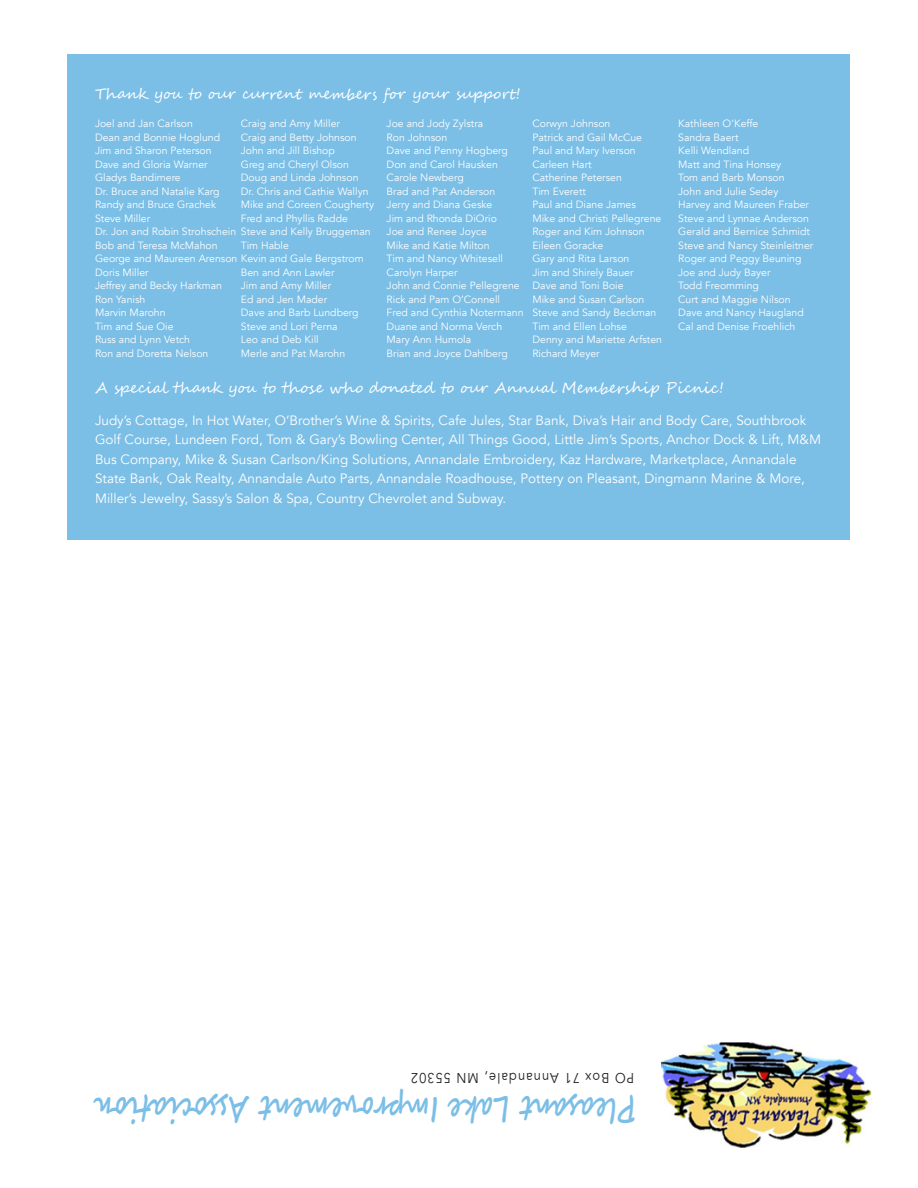
<style>
.page{position:relative;width:918px;height:1188px;background:#fff}
.page>*{position:absolute;margin:0;border:0;box-sizing:border-box;transform-origin:0 0}
.t1{font:700 35.7px "Segoe Script";letter-spacing:.01em;color:#7bbee6;scale:.7 1}
.t2{font:15px "Segoe Script";color:#fff}
.t3{font:14.25px "Avenir";letter-spacing:.08em;color:#231f20;scale:.9 1}
.t4{font:13.5px/19.5px "Avenir";color:#fff}
.t5{font:10.5px "Avenir";color:#fff}
</style>
<div class="page">
<img style="left:661px;top:1043px;width:210px;height:105px">
<div style="left:68px;top:54px;width:782px;height:486px;background:#7bbee6"></div>
<p class="t2" style="left:95px;top:82px;width:427px">Thank you to our current members for your support!</p>
<p class="t5" style="left:95px;top:117px;width:99px">Joel and Jan Carlson</p>
<p class="t5" style="left:95px;top:131px;width:127px">Dean and Bonnie Hoglund</p>
<p class="t5" style="left:95px;top:144px;width:118px">Jim and Sharon Peterson</p>
<p class="t5" style="left:95px;top:158px;width:114px">Dave and Gloria Warner</p>
<p class="t5" style="left:95px;top:171px;width:87px">Gladys Bandimere</p>
<p class="t5" style="left:95px;top:185px;width:126px">Dr. Bruce and Natalie Karg</p>
<p class="t5" style="left:95px;top:198px;width:123px">Randy and Bruce Grachek</p>
<p class="t5" style="left:95px;top:212px;width:57px">Steve Miller</p>
<p class="t5" style="left:95px;top:225px;width:277px">Dr. Jon and Robin Strohschein Steve and Kelly Bruggeman</p>
<p class="t5" style="left:95px;top:239px;width:124px">Bob and Teresa McMahon</p>
<p class="t5" style="left:95px;top:252px;width:270px">George and Maureen Arenson Kevin and Gale Bergstrom</p>
<p class="t5" style="left:95px;top:266px;width:55px">Doris Miller</p>
<p class="t5" style="left:95px;top:279px;width:129px">Jeffrey and Becky Harkman</p>
<p class="t5" style="left:95px;top:293px;width:52px">Ron Yanish</p>
<p class="t5" style="left:95px;top:306px;width:72px">Marvin Marohn</p>
<p class="t5" style="left:95px;top:320px;width:80px">Tim and Sue Oie</p>
<p class="t5" style="left:95px;top:333px;width:97px">Russ and Lynn Vetch</p>
<p class="t5" style="left:95px;top:347px;width:115px">Ron and Doretta Nelson</p>
<p class="t5" style="left:241px;top:117px;width:101px">Craig and Amy Miller</p>
<p class="t5" style="left:241px;top:131px;width:117px">Craig and Betty Johnson</p>
<p class="t5" style="left:241px;top:144px;width:96px">John and Jill Bishop</p>
<p class="t5" style="left:241px;top:158px;width:110px">Greg and Cheryl Olson</p>
<p class="t5" style="left:241px;top:171px;width:119px">Doug and Linda Johnson</p>
<p class="t5" style="left:241px;top:185px;width:129px">Dr. Chris and Cathie Wallyn</p>
<p class="t5" style="left:241px;top:198px;width:135px">Mike and Coreen Cougherty</p>
<p class="t5" style="left:241px;top:212px;width:109px">Fred and Phyllis Radde</p>
<p class="t5" style="left:241px;top:239px;width:50px">Tim Hable</p>
<p class="t5" style="left:241px;top:266px;width:95px">Ben and Ann Lawler</p>
<p class="t5" style="left:241px;top:279px;width:92px">Jim and Amy Miller</p>
<p class="t5" style="left:241px;top:293px;width:88px">Ed and Jen Mader</p>
<p class="t5" style="left:241px;top:306px;width:119px">Dave and Barb Lundberg</p>
<p class="t5" style="left:241px;top:320px;width:98px">Steve and Lori Perna</p>
<p class="t5" style="left:241px;top:333px;width:79px">Leo and Deb Kill</p>
<p class="t5" style="left:241px;top:347px;width:106px">Merle and Pat Marohn</p>
<p class="t5" style="left:387px;top:117px;width:98px">Joe and Jody Zylstra</p>
<p class="t5" style="left:387px;top:131px;width:62px">Ron Johnson</p>
<p class="t5" style="left:387px;top:144px;width:123px">Dave and Penny Hogberg</p>
<p class="t5" style="left:387px;top:158px;width:113px">Don and Carol Hausken</p>
<p class="t5" style="left:387px;top:171px;width:79px">Carole Newberg</p>
<p class="t5" style="left:387px;top:185px;width:110px">Brad and Pat Anderson</p>
<p class="t5" style="left:387px;top:198px;width:107px">Jerry and Diana Geske</p>
<p class="t5" style="left:387px;top:212px;width:112px">Jim and Rhonda DiOrio</p>
<p class="t5" style="left:387px;top:225px;width:102px">Joe and Renee Joyce</p>
<p class="t5" style="left:387px;top:239px;width:105px">Mike and Katie Milton</p>
<p class="t5" style="left:387px;top:252px;width:118px">Tim and Nancy Whitesell</p>
<p class="t5" style="left:387px;top:266px;width:72px">Carolyn Harper</p>
<p class="t5" style="left:387px;top:279px;width:135px">John and Connie Pellegrene</p>
<p class="t5" style="left:387px;top:293px;width:115px">Rick and Pam O’Connell</p>
<p class="t5" style="left:387px;top:306px;width:138px">Fred and Cynthia Notermann</p>
<p class="t5" style="left:387px;top:320px;width:117px">Duane and Norma Verch</p>
<p class="t5" style="left:387px;top:333px;width:86px">Mary Ann Humola</p>
<p class="t5" style="left:387px;top:347px;width:123px">Brian and Joyce Dahlberg</p>
<p class="t5" style="left:532px;top:117px;width:80px">Corwyn Johnson</p>
<p class="t5" style="left:532px;top:131px;width:111px">Patrick and Gail McCue</p>
<p class="t5" style="left:532px;top:144px;width:105px">Paul and Mary Iverson</p>
<p class="t5" style="left:532px;top:158px;width:61px">Carleen Hart</p>
<p class="t5" style="left:532px;top:171px;width:91px">Catherine Petersen</p>
<p class="t5" style="left:532px;top:185px;width:55px">Tim Everett</p>
<p class="t5" style="left:532px;top:198px;width:105px">Paul and Diane James</p>
<p class="t5" style="left:532px;top:212px;width:130px">Mike and Christi Pellegrene</p>
<p class="t5" style="left:532px;top:225px;width:114px">Roger and Kim Johnson</p>
<p class="t5" style="left:532px;top:239px;width:72px">Eileen Goracke</p>
<p class="t5" style="left:532px;top:252px;width:99px">Gary and Rita Larson</p>
<p class="t5" style="left:532px;top:266px;width:103px">Jim and Shirely Bauer</p>
<p class="t5" style="left:532px;top:279px;width:93px">Dave and Toni Boie</p>
<p class="t5" style="left:532px;top:293px;width:114px">Mike and Susan Carlson</p>
<p class="t5" style="left:532px;top:306px;width:125px">Steve and Sandy Beckman</p>
<p class="t5" style="left:532px;top:320px;width:96px">Tim and Ellen Lohse</p>
<p class="t5" style="left:532px;top:333px;width:131px">Denny and Mariette Arfsten</p>
<p class="t5" style="left:532px;top:347px;width:69px">Richard Meyer</p>
<p class="t5" style="left:678px;top:117px;width:82px">Kathleen O’Keffe</p>
<p class="t5" style="left:678px;top:131px;width:62px">Sandra Baert</p>
<p class="t5" style="left:678px;top:144px;width:72px">Kelli Wendland</p>
<p class="t5" style="left:678px;top:158px;width:105px">Matt and Tina Honsey</p>
<p class="t5" style="left:678px;top:171px;width:108px">Tom and Barb Monson</p>
<p class="t5" style="left:678px;top:185px;width:102px">John and Julie Sedey</p>
<p class="t5" style="left:678px;top:198px;width:132px">Harvey and Maureen Fraber</p>
<p class="t5" style="left:678px;top:212px;width:132px">Steve and Lynnae Anderson</p>
<p class="t5" style="left:678px;top:225px;width:133px">Gerald and Bernice Schmidt</p>
<p class="t5" style="left:678px;top:239px;width:137px">Steve and Nancy Steinleitner</p>
<p class="t5" style="left:678px;top:252px;width:125px">Roger and Peggy Beuning</p>
<p class="t5" style="left:678px;top:266px;width:94px">Joe and Judy Bayer</p>
<p class="t5" style="left:678px;top:279px;width:82px">Todd Freomming</p>
<p class="t5" style="left:678px;top:293px;width:114px">Curt and Maggie Nilson</p>
<p class="t5" style="left:678px;top:306px;width:127px">Dave and Nancy Haugland</p>
<p class="t5" style="left:678px;top:320px;width:119px">Cal and Denise Froehlich</p>
<p class="t2" style="left:95px;top:376px;width:630px">A special thank you to those who donated to our Annual Membership Picnic!</p>
<p class="t4" style="left:95px;top:410px;width:728px">Judy’s Cottage, In Hot Water, O’Brother’s Wine &amp; Spirits, Cafe Jules, Star Bank, Diva’s Hair and Body Care, Southbrook Golf Course, Lundeen Ford, Tom &amp; Gary’s Bowling Center, All Things Good, Little Jim’s Sports, Anchor Dock &amp; Lift, M&amp;M Bus Company, Mike &amp; Susan Carlson/King Solutions, Annandale Embroidery, Kaz Hardware, Marketplace, Annandale State Bank, Oak Realty, Annandale Auto Parts, Annandale Roadhouse, Pottery on Pleasant, Dingmann Marine &amp; More, Miller’s Jewelry, Sassy’s Salon &amp; Spa, Country Chevrolet and Subway.</p>
<p class="t3" style="left:634px;top:1086px;width:249px;rotate:-180deg">PO Box 71 Annandale, MN 55302</p>
<p class="t1" style="left:637px;top:1139px;width:778px;rotate:-180deg">Pleasant Lake Improvement Association</p>
</div>
